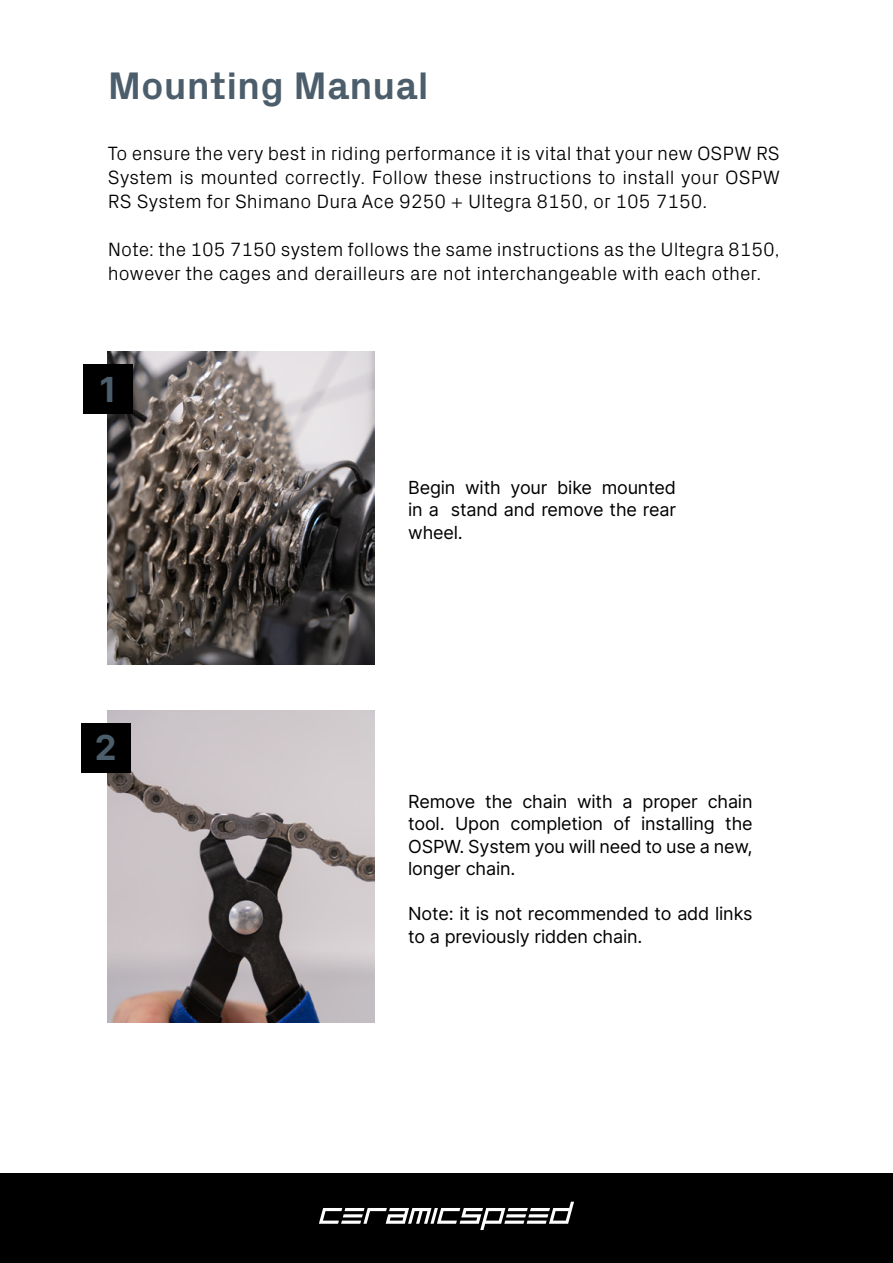
<style>
.page{position:relative;width:893px;height:1263px;background:#fff}
.page>*{position:absolute;margin:0;border:0;box-sizing:border-box;transform-origin:0 0}
.t1{font:700 39px "Px Grotesk";color:#4c5e6b}
.t2{font:700 34.5px "Inter";color:#4c5e6b}
.t3{font:300 19.5px/24px "Px Grotesk";color:#000;text-align:justify}
.t4{font:18px/22.5px "Inter";letter-spacing:-.01em;color:#000;text-align:justify}
</style>
<div class="page">
<img style="left:108px;top:352px;width:266px;height:312px">
<img style="left:108px;top:710px;width:266px;height:313px">
<div style="left:0;top:1174px;width:893px;height:89px;background:#000"></div>
<svg style="left:319px;top:1202px;width:255px;height:28px"></svg>
<div style="left:81px;top:723px;width:49px;height:49px;background:#000"></div>
<div style="left:83px;top:365px;width:50px;height:49px;background:#000"></div>
<h1 class="t1" style="left:108px;top:58px;width:322px">Mounting Manual</h1>
<p class="t3" style="left:108px;top:140px;width:674px">To ensure the very best in riding performance it is vital that your new OSPW RS System is mounted correctly. Follow these instructions to install your OSPW RS System for Shimano Dura Ace 9250 + Ultegra 8150, or 105 7150.</p>
<p class="t3" style="left:108px;top:236px;width:673px">Note: the 105 7150 system follows the same instructions as the Ultegra 8150, however the cages and derailleurs are not interchangeable with each other.</p>
<h2 class="t2" style="left:99px;top:364px;width:18px">1</h2>
<h2 class="t2" style="left:95px;top:722px;width:23px">2</h2>
<p class="t4" style="left:408px;top:476px;width:269px">Begin with your bike mounted in a stand and remove the rear wheel.</p>
<p class="t4" style="left:408px;top:789px;width:346px">Remove the chain with a proper chain tool. Upon completion of installing the OSPW. System you will need to use a new, longer chain.</p>
<p class="t4" style="left:408px;top:902px;width:346px">Note: it is not recommended to add links to a previously ridden chain.</p>
</div>
